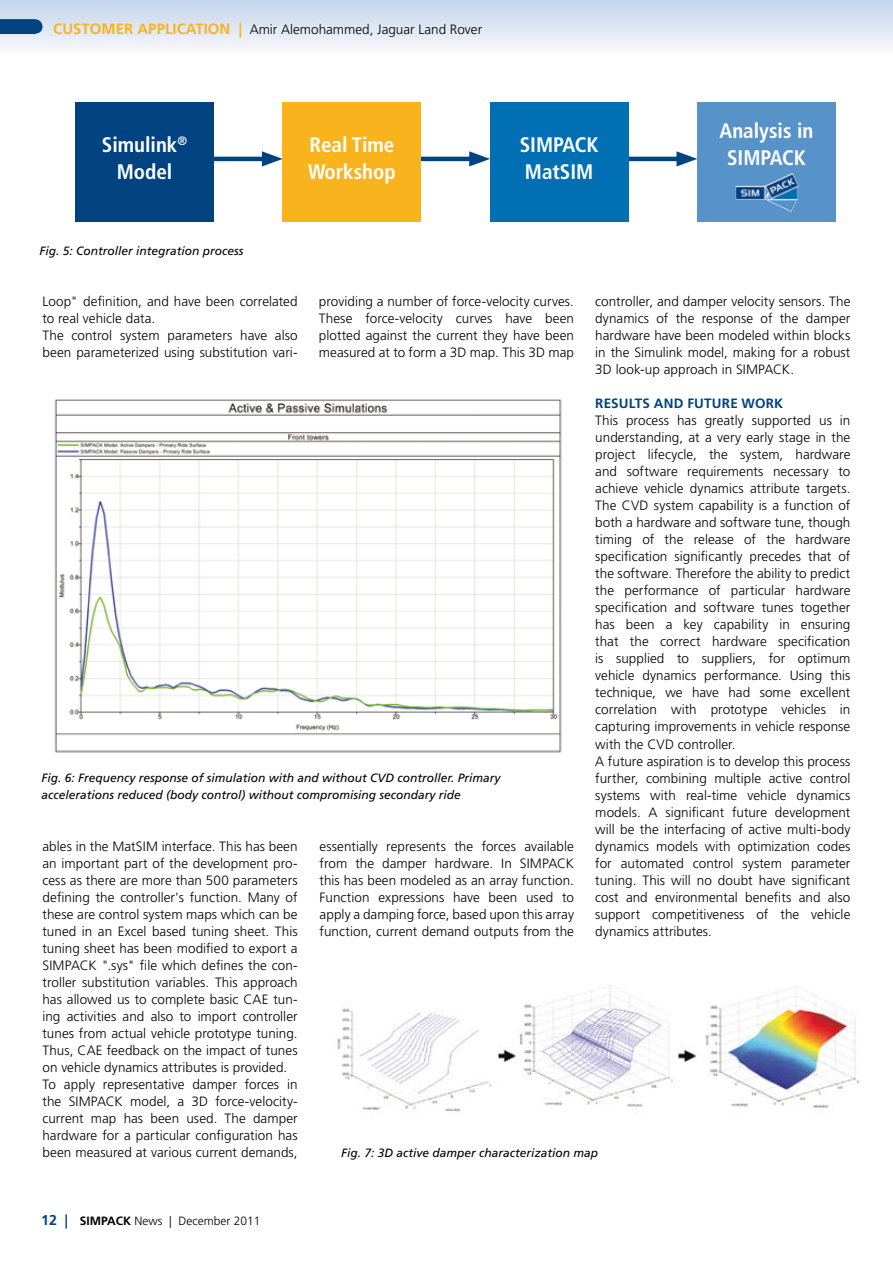
<style>
.page{position:relative;width:893px;height:1263px;background:#fff}
.page>*{position:absolute;margin:0;border:0;box-sizing:border-box;transform-origin:0 0}
.t1{font:700 condensed 21px/27px "Frutiger LT";color:#fff;text-align:center}
.t2{font:300 13.5px/17px "Frutiger LT";letter-spacing:.005em;color:#000}
.t3{font:700 13.5px "Frutiger LT";letter-spacing:.005em;color:#004381}
.t4{font:italic 12px/17px "Frutiger LT";color:#000}
.t5{font:300 12px "Frutiger LT";color:#000}
.s1{font-weight:700;font-size:15px;color:#f9b41d}
.s2{font-weight:700;font-size:14.25px;color:#004381}
.s3{font-weight:700}
</style>
<div class="page">
<div style="left:0;top:0;width:893px;height:102px;background:linear-gradient(to bottom,#cedbee,#fff)"></div>
<svg style="left:0;top:19px;width:43px;height:15px"></svg>
<svg style="left:892px;top:0;width:1px;height:102px"></svg>
<img style="left:54px;top:399px;width:508px;height:354px">
<img style="left:337px;top:985px;width:523px;height:127px">
<hr style="left:192px;top:157px;width:78px;height:4px;background:#004381">
<svg style="left:262px;top:151px;width:21px;height:15px"></svg>
<hr style="left:400px;top:157px;width:77px;height:4px;background:#004381">
<svg style="left:469px;top:151px;width:21px;height:15px"></svg>
<hr style="left:607px;top:157px;width:78px;height:4px;background:#004381">
<svg style="left:676px;top:151px;width:21px;height:15px"></svg>
<div style="left:75px;top:102px;width:139px;height:119px;background:#004381"></div>
<div style="left:283px;top:102px;width:138px;height:119px;background:#f9b41d"></div>
<div style="left:490px;top:102px;width:138px;height:119px;background:#006fb4"></div>
<div style="left:697px;top:102px;width:139px;height:119px;background:#5793c9"></div>
<svg style="left:735px;top:173px;width:64px;height:31px"></svg>
<img style="left:776px;top:173px;width:16px;height:8px">
<p class="t2" style="left:53px;top:21px;width:430px"><span class="s1">CUSTOM ER APPLICATION |</span> Amir Alemohammed, Jaguar Land Rover</p>
<h1 class="t1" style="left:102px;top:131px;width:87px">Simulink<sup>®<br></sup>Model</h1>
<h1 class="t1" style="left:308px;top:131px;width:89px;text-align:left">Real Time<br>Workshop</h1>
<h1 class="t1" style="left:520px;top:131px;width:80px;text-align:left">SIMPACK<br>MatSIM</h1>
<p class="t4" style="left:40px;top:243px;width:206px">Fig. 5: Controller integration process</p>
<h1 class="t1" style="left:720px;top:117px;width:95px">Analysis in<br>SIMPACK</h1>
<p class="t2" style="left:43px;top:293px;width:257px">Loop" definition, and have been correlated to real vehicle data.<br>The control system parameters have also been parameterized using substitution vari-</p>
<p class="t2" style="left:319px;top:293px;width:257px;text-align:justify">providing a number of force-velocity curves.<br>These force-velocity curves have been plotted against the current they have been measured at to form a 3D map. This 3D map</p>
<p class="t2" style="left:595px;top:293px;width:257px;text-align:justify">controller, and damper velocity sensors. The dynamics of the response of the damper hardware have been modeled within blocks in the Simulink model, making for a robust 3D look-up approach in SIMPACK.</p>
<p class="t3" style="left:595px;top:396px;width:109px">RESULTS AND FUTURE</p>
<p class="t3" style="left:742px;top:396px;width:43px">WORK</p>
<p class="t2" style="left:595px;top:412px;width:257px">This process has greatly supported us in understanding, at a very early stage in the project lifecycle, the system, hardware and software requirements necessary to achieve vehicle dynamics attribute targets.<br>The CVD system capability is a function of both a hardware and software tune, though timing of the release of the hardware specification significantly precedes that of the software. Therefore the ability to predict the performance of particular hardware specification and software tunes together has been a key capability in ensuring that the correct hardware specification is supplied to suppliers, for optimum vehicle dynamics performance. Using this technique, we have had some excellent correlation with prototype vehicles in capturing improvements in vehicle response with the CVD controller.<br>A future aspiration is to develop this process further, combining multiple active control systems with real-time vehicle dynamics models. A significant future development will be the interfacing of active multi-body dynamics models with optimization codes for automated control system parameter tuning. This will no doubt have significant cost and environmental benefits and also support competitiveness of the vehicle dynamics attributes.</p>
<p class="t4" style="left:41px;top:770px;width:460px">Fig. 6: Frequency response of simulation with and without CVD controller. Primary accelerations reduced (body control) without compromising secondary ride</p>
<p class="t2" style="left:43px;top:838px;width:257px">ables in the MatSIM interface. This has been an important part of the development pro&shy;cess as there are more than 500 parameters defining the controller's function. Many of these are control system maps which can be tuned in an Excel based tuning sheet. This tuning sheet has been modified to export a SIMPACK ".sys" file which defines the con&shy;troller substitution variables. This approach has allowed us to complete basic CAE tun&shy;ing activities and also to import controller tunes from actual vehicle prototype tuning.<br>Thus, CAE feedback on the impact of tunes on vehicle dynamics attributes is provided.<br>To apply representative damper forces in the SIMPACK model, a 3D force-velocity&shy;current map has been used. The damper hardware for a particular configuration has been measured at various current demands,</p>
<p class="t2" style="left:320px;top:838px;width:256px;text-align:justify">essentially represents the forces available from the damper hardware. In SIMPACK this has been modeled as an array function.<br>Function expressions have been used to apply a damping force, based upon this array function, current demand outputs from the</p>
<p class="t4" style="left:341px;top:1144px;width:258px">Fig. 7: 3D active damper characterization map</p>
<p class="t5" style="left:41px;top:1214px;width:221px"><span class="s2">12 |</span> <span class="s3">SIMPACK</span> News | December 2011</p>
</div>
